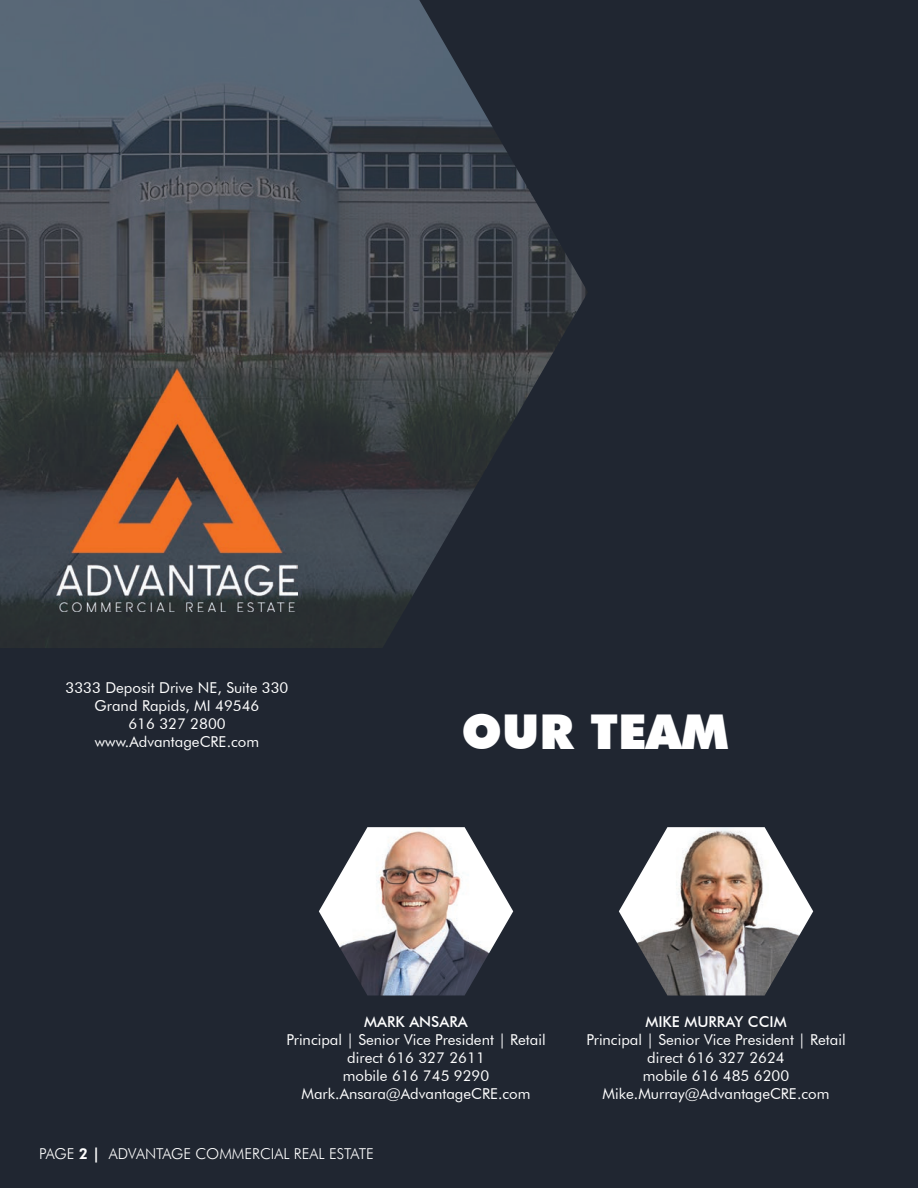
<style>
.page{position:relative;width:918px;height:1188px;background:#202631}
.page>*{position:absolute;margin:0;border:0;box-sizing:border-box;transform-origin:0 0}
.t1{font:900 48px "Futura BT";color:#fff}
.t2{font:15px/18px "Futura BT";color:#fff;text-align:center}
.t3{font:300 15px "Futura BT";color:#fff}
.t4{font:500 15px "Futura BT";color:#fff}
.s1{font-weight:800}
</style>
<div class="page">
<img style="left:319px;top:827px;width:194px;height:169px">
<img style="left:619px;top:827px;width:194px;height:169px">
<img style="left:0;top:0;width:586px;height:648px">
<img style="left:57px;top:369px;width:240px;height:243px">
<p class="t2" style="left:66px;top:679px;width:224px">3333 Deposit Drive NE, Suite 330<br>Grand Rapids, MI 49546<br>616 327 2800 www.AdvantageCRE.com</p>
<h1 class="t1" style="left:461px;top:703px;width:269px">OUR TEAM</h1>
<p class="t4" style="left:364px;top:1012px;width:105px">MARK ANSARA</p>
<p class="t2" style="left:286px;top:1030px;width:261px">Principal | Senior Vice President | Retail direct 616 327 2611<br>mobile 616 745 9290<br>Mark.Ansara@AdvantageCRE.com</p>
<p class="t3" style="left:39px;top:1144px;width:336px">PAGE <span class="s1">2 |</span> ADVANTAGE COMMERCIAL REAL ESTATE</p>
<p class="t4" style="left:645px;top:1012px;width:143px">MIKE MURRAY CCIM</p>
<p class="t2" style="left:586px;top:1030px;width:261px">Principal | Senior Vice President | Retail direct 616 327 2624<br>mobile 616 485 6200<br>Mike.Murray@AdvantageCRE.com</p>
</div>
